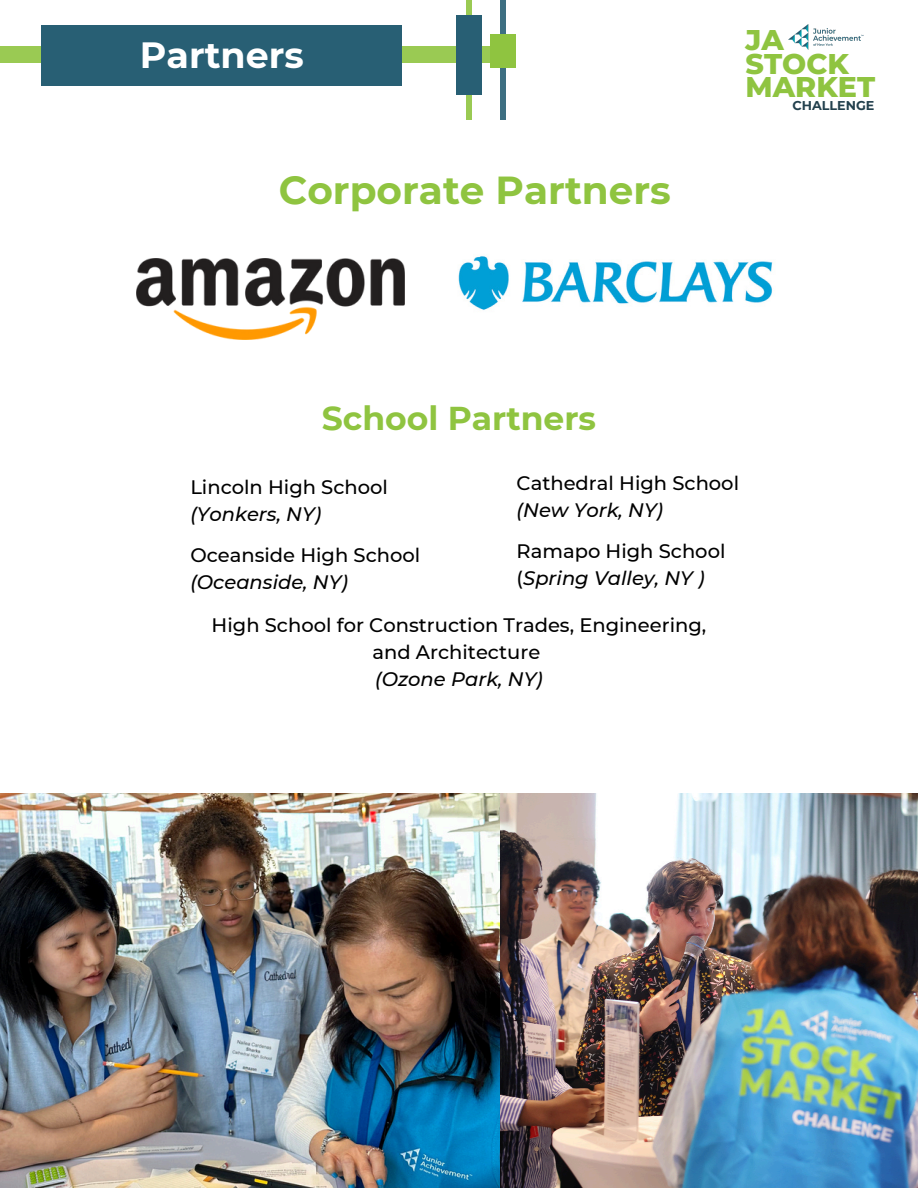
<style>
.page{position:relative;width:918px;height:1188px;background:#fff}
.page>*{position:absolute;margin:0;border:0;box-sizing:border-box;transform-origin:0 0}
.t1{font:700 39px "Montserrat";color:#8fc440}
.t2{font:700 36.45px "Montserrat";color:#fff}
.t3{font:700 33px "Montserrat";color:#8fc440}
.t4{font:800 28.5px/23.7px "Montserrat";color:#8fc440}
.t5{font:500 19.5px/27.2px "Montserrat";color:#000}
.t6{font:italic 500 19.5px "Montserrat";color:#000}
.t7{font:700 12.75px "Montserrat";color:#22404d}
.s1{font-style:italic}
.s2{font-style:normal}
</style>
<div class="page">
<img style="left:0;top:794px;width:500px;height:394px">
<img style="left:458px;top:256px;width:315px;height:54px">
<img style="left:136px;top:259px;width:269px;height:81px">
<img style="left:788px;top:24px;width:76px;height:25px">
<div style="left:0;top:46px;width:503px;height:16px;background:#9aca53"></div>
<div style="left:466px;top:0;width:6px;height:120px;background:#9aca53"></div>
<div style="left:456px;top:15px;width:25px;height:79px;background:#285f74"></div>
<div style="left:500px;top:0;width:6px;height:120px;background:#3d6f82"></div>
<div style="left:490px;top:35px;width:26px;height:33px;background:#8fc440"></div>
<div style="left:42px;top:26px;width:360px;height:60px;background:#285f74"></div>
<img style="left:500px;top:794px;width:418px;height:394px">
<h4 class="t2" style="left:140px;top:32px;width:165px">Partners</h4>
<h2 class="t1" style="left:279px;top:166px;width:394px">Corporate Partners</h2>
<h1 class="t4" style="left:746px;top:28px;width:131px">JA<br>STOCK<br>MARKET</h1>
<p class="t7" style="left:792px;top:98px;width:84px">CHALLENGE</p>
<h4 class="t3" style="left:322px;top:398px;width:276px">School Partners</h4>
<p class="t5" style="left:517px;top:470px;width:224px">Cathedral High School <span class="s1">(New York, NY)</span></p>
<h4 class="t5" style="left:517px;top:538px;width:210px">Ramapo High School</h4>
<p class="t6" style="left:517px;top:567px;width:190px"><span class="s2">(</span>Spring Valley, NY )</p>
<p class="t5" style="left:212px;top:612px;width:496px;text-align:center">High School for Construction Trades, Engineering, and Architecture</p>
<p class="t6" style="left:375px;top:667px;width:169px">(Ozone Park, NY)</p>
<p class="t5" style="left:190px;top:473px;width:199px">Lincoln High School <span class="s1">(Yonkers, NY)</span></p>
<h4 class="t5" style="left:190px;top:541px;width:231px">Oceanside High School</h4>
<h4 class="t6" style="left:190px;top:570px;width:159px">(Oceanside, NY)</h4>
</div>
